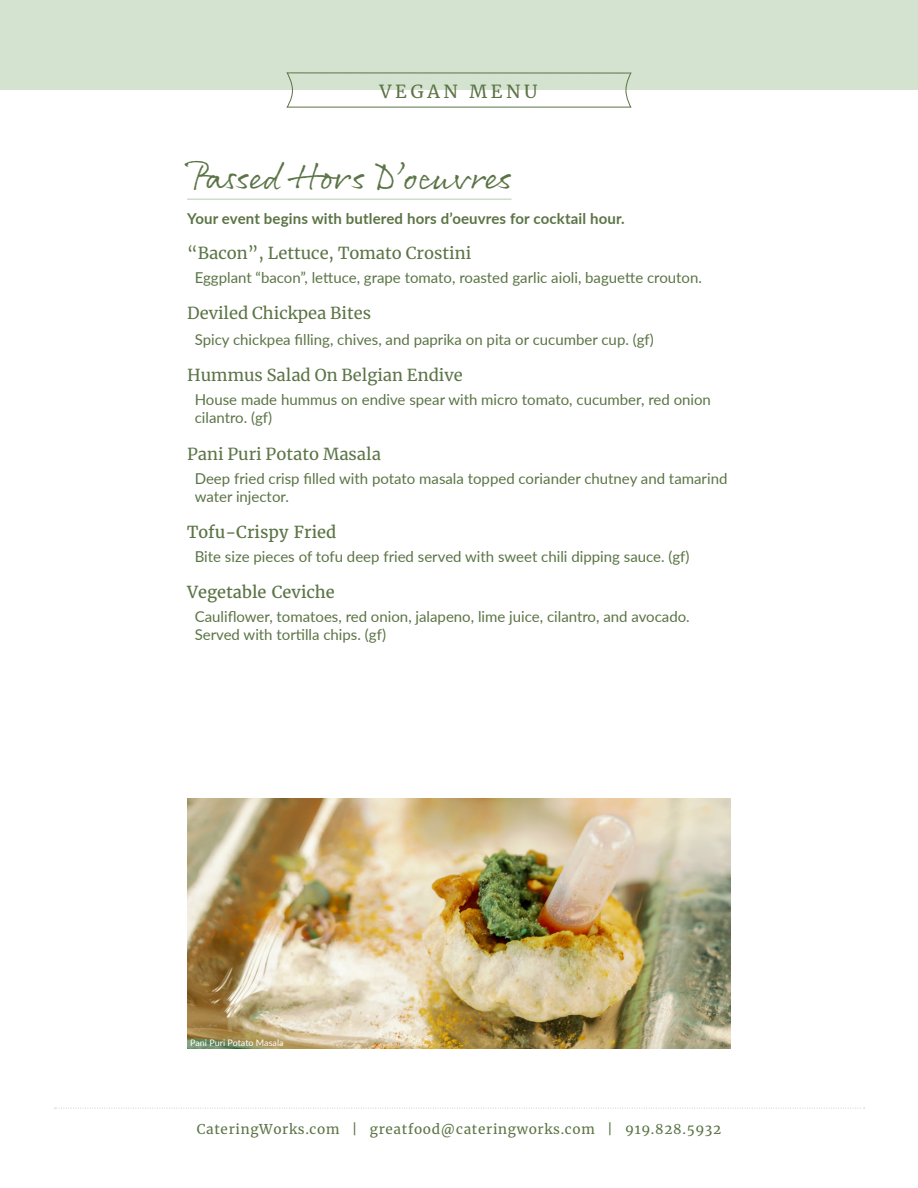
<style>
.page{position:relative;width:918px;height:1188px;background:#fff}
.page>*{position:absolute;margin:0;border:0;box-sizing:border-box;transform-origin:0 0}
.Course_Name{font:36px "Rollerscript Rough";letter-spacing:.01em;color:#5b7445}
.t1{font:18px "Merriweather";letter-spacing:.2em;color:#5b7445}
.Item_Title{font:16.5px "Merriweather";color:#5b7445}
.Item_Title-2{font:16.5px "Merriweather";color:#5b7445}
.Item_Description{font:15px/18px "Lato";color:#5b7445}
.Course_Description{font:700 15px "Lato";letter-spacing:.01em;color:#5b7445}
.t2{font:13.5px "Merriweather";letter-spacing:.05em;color:#5b7445}
.t3{font:9px "Lato";color:#fff}
</style>
<div class="page">
<svg style="left:54px;top:1108px;width:811px;height:1px"></svg>
<div style="left:0;top:0;width:918px;height:90px;background:#d4e2d0"></div>
<svg style="left:286px;top:72px;width:346px;height:36px"></svg>
<hr style="left:187px;top:199px;width:325px;height:1px;background:#b4cdb7">
<img style="left:187px;top:798px;width:544px;height:250px">
<p class="t1" style="left:380px;top:79px;width:159px">VEGAN MENU</p>
<p class="Course_Name" style="left:187px;top:155px;width:326px">Passed Hors D’oeuvres</p>
<p class="Course_Description" style="left:187px;top:208px;width:439px">Your event begins with butlered hors d’oeuvres for cocktail hour.</p>
<p class="Item_Title" style="left:187px;top:242px;width:286px">“Bacon”, Lettuce, Tomato Crostini</p>
<p class="Item_Description" style="left:195px;top:268px;width:509px">Eggplant “bacon”, lettuce, grape tomato, roasted garlic aioli, baguette crouton.</p>
<p class="Item_Title" style="left:187px;top:302px;width:185px">Deviled Chickpea Bites</p>
<p class="Item_Description" style="left:195px;top:330px;width:461px">Spicy chickpea filling, chives, and paprika on pita or cucumber cup. (gf)</p>
<p class="Item_Title" style="left:187px;top:364px;width:277px">Hummus Salad On Belgian Endive</p>
<p class="Item_Description" style="left:195px;top:390px;width:518px">House made hummus on endive spear with micro tomato, cucumber, red onion cilantro. (gf)</p>
<p class="Item_Title" style="left:187px;top:442px;width:195px">Pani Puri Potato Masala</p>
<p class="Item_Description" style="left:195px;top:469px;width:534px">Deep fried crisp filled with potato masala topped coriander chutney and tamarind water injector.</p>
<p class="Item_Title-2" style="left:187px;top:522px;width:151px">Tofu-Crispy Fried</p>
<p class="Item_Description" style="left:195px;top:547px;width:496px">Bite size pieces of tofu deep fried served with sweet chili dipping sauce. (gf)</p>
<p class="Item_Title-2" style="left:187px;top:582px;width:149px">Vegetable Ceviche</p>
<p class="Item_Description" style="left:195px;top:607px;width:497px">Cauliflower, tomatoes, red onion, jalapeno, lime juice, cilantro, and avocado.<br>Served with tortilla chips. (gf)</p>
<p class="t3" style="left:190px;top:1036px;width:95px">Pani Puri Potato Masala</p>
<p class="t2" style="left:197px;top:1120px;width:526px">CateringWorks.com | greatfood@cateringworks.com | 919.828.5932</p>
</div>
